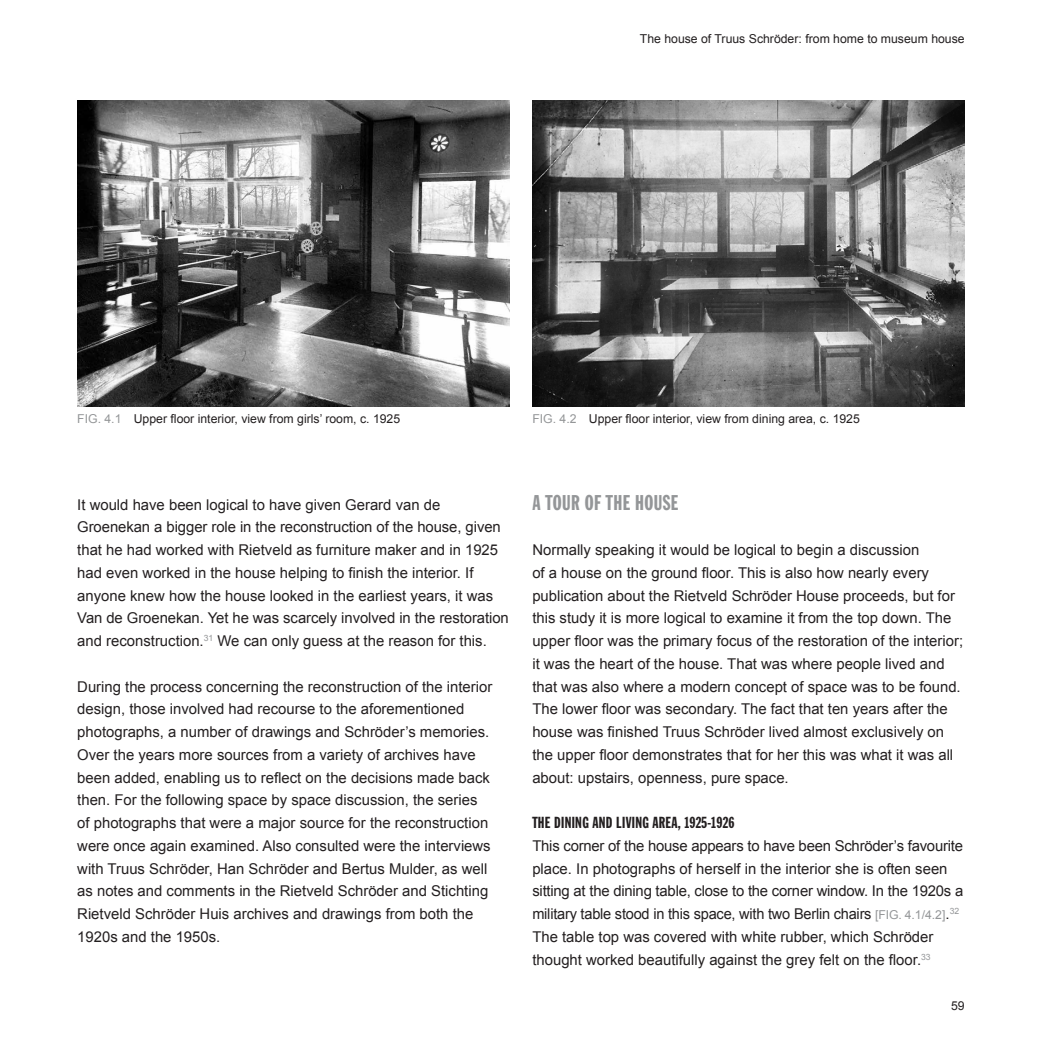
<style>
.page{position:relative;width:1042px;height:1042px;background:#fff}
.page>*{position:absolute;margin:0;border:0;box-sizing:border-box;transform-origin:0 0}
.HEADING_Main_2{font:21px "Franklin Gothic Std Extra Cond";letter-spacing:.02em;color:#949698}
.HEADING_Main_3{font:15.75px "Franklin Gothic Std Extra Cond";letter-spacing:.02em;color:#231f20}
.BODY_Normal{font:14.88px/22.8px "Arial";color:#231f20}
.t1{font:12.25px "Arial";color:#231f20}
.s1{color:#949698}
.s2{font-size:12.25px;color:#949698}
</style>
<div class="page">
<img style="left:77px;top:100px;width:432px;height:306px">
<img style="left:532px;top:100px;width:432px;height:306px">
<p class="t1" style="left:640px;top:31px;width:326px">The house of Truus Schröder: from home to museum house</p>
<p class="t1" style="left:77px;top:411px;width:324px"><span class="s1">FIG. 4.1</span> Upper floor interior, view from girls’ room, c. 1925</p>
<p class="t1" style="left:532px;top:411px;width:329px"><span class="s1">FIG. 4.2</span> Upper floor interior, view from dining area, c. 1925</p>
<p class="BODY_Normal" style="left:77px;top:493px;width:433px">It would have been logical to have given Gerard van de Groenekan a bigger role in the reconstruction of the house, given that he had worked with Rietveld as furniture maker and in 1925 had even worked in the house helping to finish the interior. If anyone knew how the house looked in the earliest years, it was Van de Groenekan. Yet he was scarcely involved in the restoration and reconstruction.<sup>31</sup> We can only guess at the reason for this.</p>
<p class="BODY_Normal" style="left:77px;top:675px;width:417px">During the process concerning the reconstruction of the interior design, those involved had recourse to the aforementioned photographs, a number of drawings and Schröder’s memories.<br>Over the years more sources from a variety of archives have been added, enabling us to reflect on the decisions made back then. For the following space by space discussion, the series of photographs that were a major source for the reconstruction were once again examined. Also consulted were the interviews with Truus Schröder, Han Schröder and Bertus Mulder, as well as notes and comments in the Rietveld Schröder and Stichting Rietveld Schröder Huis archives and drawings from both the 1920s and the 1950s.</p>
<p class="HEADING_Main_2" style="left:532px;top:491px;width:147px">A TOUR OF THE HOUSE</p>
<p class="BODY_Normal" style="left:532px;top:539px;width:432px">Normally speaking it would be logical to begin a discussion<br>of a house on the ground floor. This is also how nearly every publication about the Rietveld Schröder House proceeds, but for this study it is more logical to examine it from the top down. The upper floor was the primary focus of the restoration of the interior; it was the heart of the house. That was where people lived and that was also where a modern concept of space was to be found.<br>The lower floor was secondary. The fact that ten years after the house was finished Truus Schröder lived almost exclusively on the upper floor demonstrates that for her this was what it was all about: upstairs, openness, pure space.</p>
<p class="HEADING_Main_3" style="left:532px;top:814px;width:204px">THE DINING AND LIVING AREA, 1925-1926</p>
<p class="BODY_Normal" style="left:532px;top:834px;width:432px">This corner of the house appears to have been Schröder’s favourite place. In photographs of herself in the interior she is often seen sitting at the dining table, close to the corner window. In the 1920s a military table stood in this space, with two Berlin chairs <span class="s2">[FIG. 4.1/4.2]</span>.<sup>32<br></sup>The table top was covered with white rubber, which Schröder thought worked beautifully against the grey felt on the floor.<sup>33</sup></p>
<p class="t1" style="left:951px;top:998px;width:15px">59</p>
</div>
